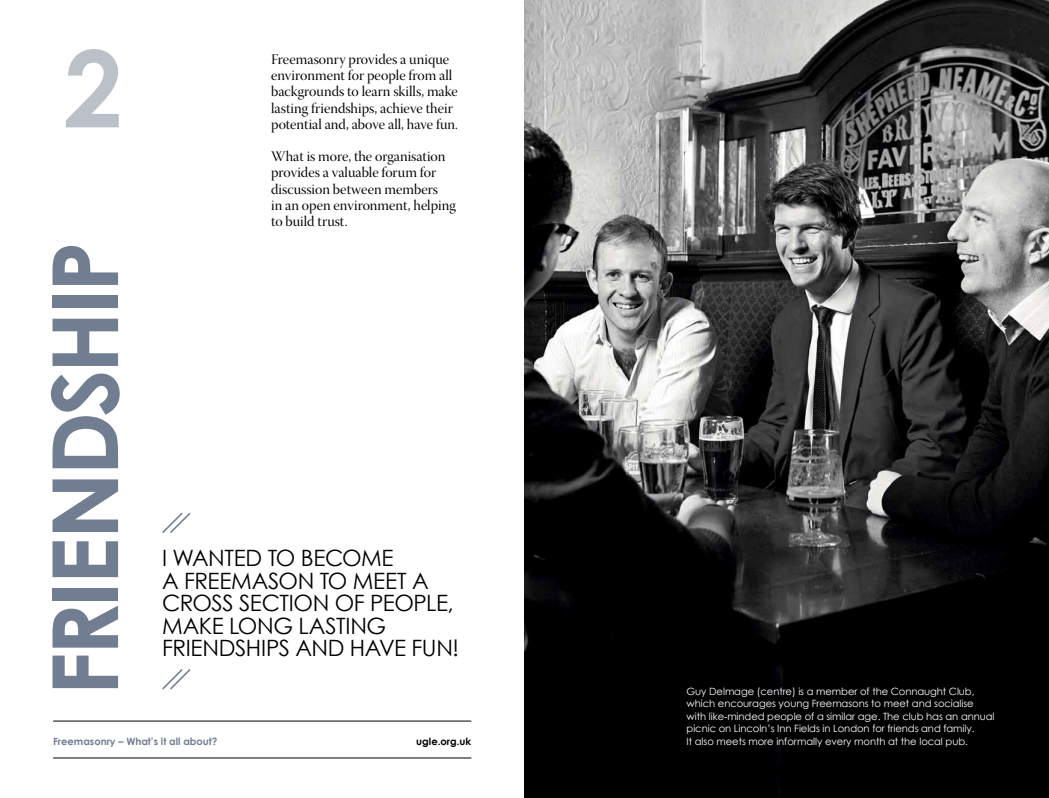
<style>
.page{position:relative;width:1049px;height:798px;background:#fff}
.page>*{position:absolute;margin:0;border:0;box-sizing:border-box;transform-origin:0 0}
.t1{font:700 106.25px "Century Gothic";color:#bcc0c9}
.t2{font:700 91.25px "Century Gothic";color:#717e92}
.t3{font:22.5px/22.5px "Century Gothic";letter-spacing:-.015em;color:#000}
.t4{font:14.62px/16.2px "Warnock Pro Disp";color:#000}
.t5{font:10px/12.5px "Century Gothic";letter-spacing:-.005em;color:#fff}
.t6{font:700 10px "Century Gothic";color:#717e92}
.t7{font:700 10px "Century Gothic";color:#000}
</style>
<div class="page">
<img style="left:524px;top:0;width:525px;height:797px">
<svg style="left:162px;top:512px;width:29px;height:21px"></svg>
<svg style="left:162px;top:669px;width:29px;height:21px"></svg>
<hr style="left:53px;top:720px;width:418px;height:1px;background:#000">
<hr style="left:53px;top:757px;width:418px;height:1px;background:#000">
<h1 class="t1" style="left:64px;top:22px;width:61px">2</h1>
<h2 class="t2" style="left:28px;top:695px;width:449px;rotate:-90deg">friendship</h2>
<p class="t4" style="left:271px;top:53px;width:188px">Freemasonry provides a unique environment for people from all backgrounds to learn skills, make lasting friendships, achieve their potential and, above all, have fun.</p>
<p class="t4" style="left:271px;top:150px;width:186px">What is more, the organisation provides a valuable forum for discussion between members<br>in an open environment, helping to build trust.</p>
<h3 class="t3" style="left:162px;top:546px;width:299px">I wanted to become<br>a Freemason to meet a cross section of people, make long lasting friendsh ips and have fun!</h3>
<p class="t5" style="left:687px;top:684px;width:309px">Guy Delmage (centre) is a member of the Connaught Club, which encourages young Freemasons to meet and socialise with like-minded people of a similar age. The club has an annual picnic on Lincoln’s Inn Fields in London for friends and family.</p>
<p class="t6" style="left:53px;top:734px;width:166px">Freemasonry – What’s it all about?</p>
<p class="t7" style="left:416px;top:734px;width:57px">ugle.org.uk</p>
<p class="t5" style="left:687px;top:734px;width:283px">It also meets more informally every month at the local pub.</p>
</div>
